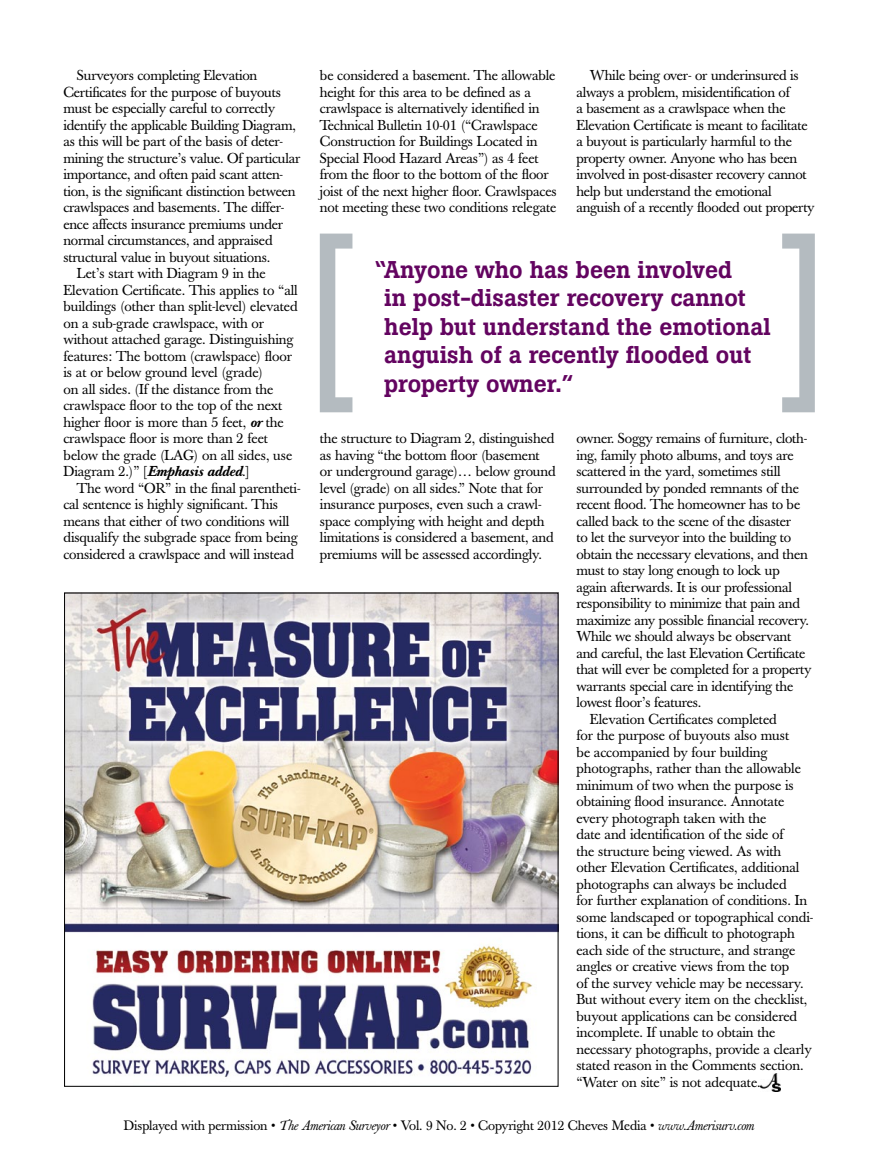
<style>
.page{position:relative;width:878px;height:1161px;background:#fff}
.page>*{position:absolute;margin:0;border:0;box-sizing:border-box;transform-origin:0 0}
.t1{font:500 24px/28.5px "Boton";color:#630460}
.t2{font:14.25px/16.5px "Baskerville";letter-spacing:-.01em;color:#000}
.t3{font:13.5px "Baskerville";letter-spacing:-.01em;color:#000}
.s1{font-family:"Baskerville Book Med";font-style:italic}
.s2{font-style:italic}
</style>
<div class="page">
<img style="left:760px;top:1074px;width:20px;height:17px">
<svg style="left:782px;top:234px;width:32px;height:178px"></svg>
<svg style="left:320px;top:234px;width:32px;height:178px"></svg>
<img style="left:66px;top:595px;width:490px;height:482px">
<p class="t2" style="left:77px;top:67px;width:182px">Surveyors completing Elevation</p>
<p class="t2" style="left:63px;top:84px;width:219px">Certificates for the purpose of buyouts</p>
<p class="t2" style="left:63px;top:100px;width:213px">must be especially careful to correctly</p>
<p class="t2" style="left:63px;top:117px;width:234px">identify the applicable Building Diagram,</p>
<p class="t2" style="left:63px;top:133px;width:221px">as this will be part of the basis of deter-</p>
<p class="t2" style="left:63px;top:150px;width:238px">mining the structure’s value. Of particular</p>
<p class="t2" style="left:63px;top:166px;width:221px">importance, and often paid scant atten-</p>
<p class="t2" style="left:63px;top:183px;width:233px">tion, is the significant distinction between</p>
<p class="t2" style="left:63px;top:199px;width:222px">crawlspaces and basements. The differ-</p>
<p class="t2" style="left:63px;top:216px;width:221px">ence affects insurance premiums under</p>
<p class="t2" style="left:63px;top:232px;width:211px">normal circumstances, and appraised</p>
<p class="t2" style="left:63px;top:249px;width:208px">structural value in buyout situations.</p>
<p class="t2" style="left:77px;top:265px;width:190px">Let’s start with Diagram 9 in the</p>
<p class="t2" style="left:63px;top:282px;width:236px">Elevation Certificate. This applies to “all</p>
<p class="t2" style="left:63px;top:298px;width:236px">buildings (other than split-level) elevated</p>
<p class="t2" style="left:63px;top:315px;width:202px">on a sub-grade crawlspace, with or</p>
<p class="t2" style="left:63px;top:331px;width:231px">without attached garage. Distinguishing</p>
<p class="t2" style="left:63px;top:348px;width:230px">features: The bottom (crawlspace) floor</p>
<p class="t2" style="left:63px;top:364px;width:201px">is at or below ground level (grade)</p>
<p class="t2" style="left:63px;top:381px;width:211px">on all sides. (If the distance from the</p>
<p class="t2" style="left:63px;top:397px;width:220px">crawlspace floor to the top of the next</p>
<p class="t2" style="left:63px;top:414px;width:222px">higher floor is more than 5 feet, <span class="s1">or</span> the</p>
<p class="t2" style="left:63px;top:430px;width:206px">crawlspace floor is more than 2 feet</p>
<p class="t2" style="left:63px;top:447px;width:230px">below the grade (LAG) on all sides, use</p>
<p class="t2" style="left:63px;top:463px;width:187px">Diagram 2.)” [<span class="s1">Emphasis added</span>.]</p>
<p class="t2" style="left:77px;top:480px;width:225px">The word “OR” in the final parentheti-</p>
<p class="t2" style="left:63px;top:496px;width:216px">cal sentence is highly significant. This</p>
<p class="t2" style="left:63px;top:513px;width:227px">means that either of two conditions will</p>
<p class="t2" style="left:63px;top:529px;width:236px">disqualify the subgrade space from being</p>
<p class="t2" style="left:63px;top:546px;width:232px">considered a crawlspace and will instead</p>
<p class="t2" style="left:320px;top:67px;width:238px">be considered a basement. The allowable height for this area to be defined as a crawlspace is alternatively identified in Technical Bulletin 10-01 (“Crawlspace Construction for Buildings Located in Special Flood Hazard Areas”) as 4 feet from the floor to the bottom of the floor joist of the next higher floor. Crawlspaces not meeting these two conditions relegate</p>
<p class="t2" style="left:576px;top:67px;width:240px;text-indent:13px">While being over- or underinsured is always a problem, misidentification of<br>a basement as a crawlspace when the Elevation Certificate is meant to facilitate a buyout is particularly harmful to the property owner. Anyone who has been involved in post-disaster recovery cannot help but understand the emotional anguish of a recently flooded out property</p>
<h1 class="t1" style="left:384px;top:255px;width:388px;text-indent:-10px">“Anyone who has been involved<br>in post-disaster recovery cannot help but understand the emotional anguish of a recently flooded out property owner.”</h1>
<p class="t2" style="left:320px;top:430px;width:237px">the structure to Diagram 2, distinguished as having “the bottom floor (basement or underground garage)… below ground level (grade) on all sides.” Note that for insurance purposes, even such a crawl&shy;space complying with height and depth limitations is considered a basement, and premiums will be assessed accordingly.</p>
<p class="t2" style="left:576px;top:431px;width:232px">owner. Soggy remains of furniture, cloth-</p>
<p class="t2" style="left:576px;top:447px;width:219px">ing, family photo albums, and toys are</p>
<p class="t2" style="left:576px;top:464px;width:206px">scattered in the yard, sometimes still</p>
<p class="t2" style="left:576px;top:480px;width:224px">surrounded by ponded remnants of the</p>
<p class="t2" style="left:576px;top:497px;width:225px">recent flood. The homeowner has to be</p>
<p class="t2" style="left:576px;top:513px;width:216px">called back to the scene of the disaster</p>
<p class="t2" style="left:576px;top:530px;width:216px">to let the surveyor into the building to</p>
<p class="t2" style="left:576px;top:546px;width:233px">obtain the necessary elevations, and then</p>
<p class="t2" style="left:576px;top:563px;width:205px">must to stay long enough to lock up</p>
<p class="t2" style="left:576px;top:579px;width:217px">again afterwards. It is our professional</p>
<p class="t2" style="left:576px;top:596px;width:225px">responsibility to minimize that pain and</p>
<p class="t2" style="left:576px;top:612px;width:234px">maximize any possible financial recovery.</p>
<p class="t2" style="left:576px;top:629px;width:216px">While we should always be observant</p>
<p class="t2" style="left:576px;top:645px;width:230px">and careful, the last Elevation Certificate</p>
<p class="t2" style="left:576px;top:662px;width:237px">that will ever be completed for a property</p>
<p class="t2" style="left:576px;top:678px;width:218px">warrants special care in identifying the</p>
<p class="t2" style="left:576px;top:695px;width:127px">lowest floor’s features.</p>
<p class="t2" style="left:590px;top:711px;width:188px">Elevation Certificates completed</p>
<p class="t2" style="left:576px;top:728px;width:214px">for the purpose of buyouts also must</p>
<p class="t2" style="left:576px;top:744px;width:192px">be accompanied by four building</p>
<p class="t2" style="left:576px;top:761px;width:226px">photographs, rather than the allowable</p>
<p class="t2" style="left:576px;top:777px;width:219px">minimum of two when the purpose is</p>
<p class="t2" style="left:576px;top:794px;width:209px">obtaining flood insurance. Annotate</p>
<p class="t2" style="left:576px;top:810px;width:191px">every photograph taken with the</p>
<p class="t2" style="left:576px;top:827px;width:209px">date and identification of the side of</p>
<p class="t2" style="left:576px;top:843px;width:206px">the structure being viewed. As with</p>
<p class="t2" style="left:576px;top:860px;width:224px">other Elevation Certificates, additional</p>
<p class="t2" style="left:576px;top:876px;width:212px">photographs can always be included</p>
<p class="t2" style="left:576px;top:893px;width:232px">for further explanation of conditions. In</p>
<p class="t2" style="left:576px;top:909px;width:238px">some landscaped or topographical condi-</p>
<p class="t2" style="left:576px;top:926px;width:220px">tions, it can be difficult to photograph</p>
<p class="t2" style="left:576px;top:942px;width:220px">each side of the structure, and strange</p>
<p class="t2" style="left:576px;top:959px;width:214px">angles or creative views from the top</p>
<p class="t2" style="left:576px;top:975px;width:229px">of the survey vehicle may be necessary.</p>
<p class="t2" style="left:576px;top:992px;width:232px">But without every item on the checklist,</p>
<p class="t2" style="left:576px;top:1008px;width:222px">buyout applications can be considered</p>
<p class="t2" style="left:576px;top:1025px;width:200px">incomplete. If unable to obtain the</p>
<p class="t2" style="left:576px;top:1041px;width:237px">necessary photographs, provide a clearly</p>
<p class="t2" style="left:576px;top:1058px;width:229px">stated reason in the Comments section.</p>
<p class="t2" style="left:576px;top:1074px;width:186px">“Water on site” is not adequate.</p>
<p class="t3" style="left:124px;top:1117px;width:631px">Displayed with permission • <span class="s2">The American Surveyor</span> • Vol. 9 No. 2 • Copyright 2012 Cheves Media • <span class="s2">www.Amerisurv.com</span></p>
</div>
